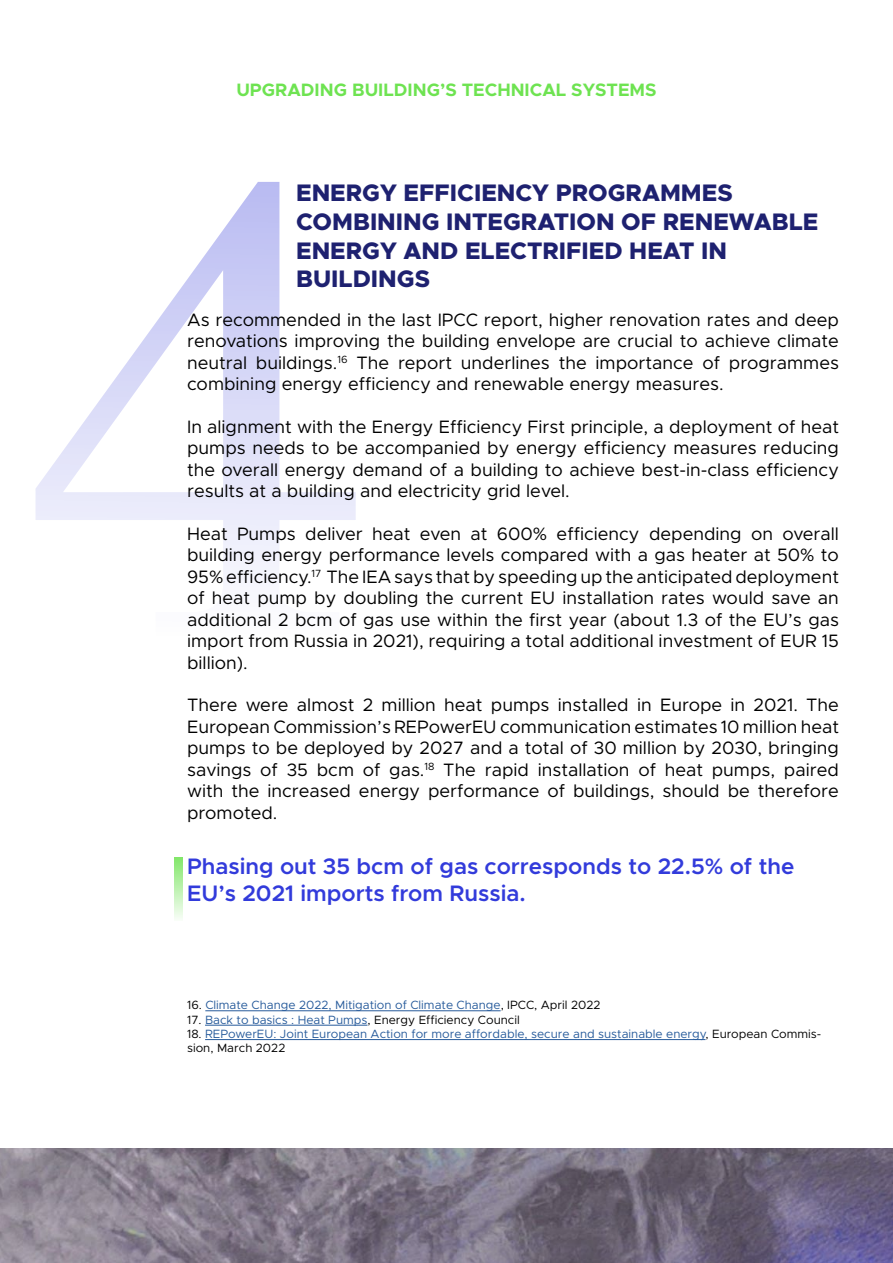
<style>
.page{position:relative;width:893px;height:1263px;background:#fff}
.page>*{position:absolute;margin:0;border:0;box-sizing:border-box;transform-origin:0 0}
.t1{font:800 24px/28.8px "Metropolis";color:#1e2170}
.t2{font:600 22.5px/27px "Metropolis";color:#323bdb}
.t3{font:18px/21.5px "Metropolis";color:#000;text-align:justify}
.t4{font:700 18px "Metropolis";color:#6ee351}
.t5{font:12px/14.4px "Metropolis";color:#275b9b}
.t6{font:12px "Metropolis";color:#000}
.s1{color:#000}
.s2{color:#275b9b}
</style>
<div class="page">
<img style="left:0;top:1148px;width:893px;height:115px">
<hr style="left:205px;top:1010px;width:296px;height:1px;background:#275b9b">
<hr style="left:205px;top:1025px;width:162px;height:1px;background:#275b9b">
<hr style="left:205px;top:1039px;width:500px;height:1px;background:#275b9b">
<svg style="left:36px;top:182px;width:320px;height:394px"></svg>
<svg style="left:174px;top:857px;width:8px;height:62px"></svg>
<p class="t4" style="left:236px;top:78px;width:422px">UPGRADING BUILDING’S TECHNICAL SYSTEMS</p>
<h1 class="t1" style="left:296px;top:178px;width:524px">ENERGY EFFICIENCY PROGRAMMES<br>COMBINING INTEGRATION OF RENEWABLE<br>ENERGY AND ELECTRIFIED HEAT IN<br>BUILDINGS</h1>
<p class="t3" style="left:187px;top:309px;width:653px">As recommended in the last IPCC report, higher renovation rates and deep renovations improving the building envelope are crucial to achieve climate neutral buildings.<sup>16</sup> The report underlines the importance of programmes combining energy efficiency and renewable energy measures.</p>
<p class="t3" style="left:187px;top:416px;width:653px">In alignment with the Energy Efficiency First principle, a deployment of heat pumps needs to be accompanied by energy efficiency measures reducing the overall energy demand of a building to achieve best-in-class efficiency results at a building and electricity grid level.</p>
<p class="t3" style="left:187px;top:523px;width:653px">Heat Pumps deliver heat even at 600% efficiency depending on overall building energy performance levels compared with a gas heater at 50% to 95% efficiency.<sup>17</sup> The IEA says that by speeding up the anticipated deployment of heat pump by doubling the current EU installation rates would save an additional 2 bcm of gas use within the first year (about 1.3 of the EU’s gas import from Russia in 2021), requiring a total additional investment of EUR 15 billion).</p>
<p class="t3" style="left:187px;top:694px;width:653px">There were almost 2 million heat pumps installed in Europe in 2021. The European Commission’s REPowerEU communication estimates 10 million heat pumps to be deployed by 2027 and a total of 30 million by 2030, bringing savings of 35 bcm of gas.<sup>18</sup> The rapid installation of heat pumps, paired with the increased energy performance of buildings, should be therefore promoted.</p>
<p class="t2" style="left:187px;top:852px;width:609px">Phasing out 35 bcm of gas corresponds to 22.5% of the<br>EU’s 2021 imports from Russia.</p>
<p class="t5" style="left:187px;top:998px;width:415px"><span class="s1">16.</span> Climate Change 2022, Mitigation of Climate Change<span class="s1">, IPCC, April 2022</span></p>
<p class="t6" style="left:187px;top:1012px;width:334px">17. <span class="s2">Back to basics : Heat Pumps</span>, Energy Efficiency Council</p>
<p class="t5" style="left:187px;top:1027px;width:636px"><span class="s1">18.</span> REPowerEU: Joint European Action for more affordable, secure and sustainable energy<span class="s1">, European Commis&shy;sion, March 2022</span></p>
</div>
